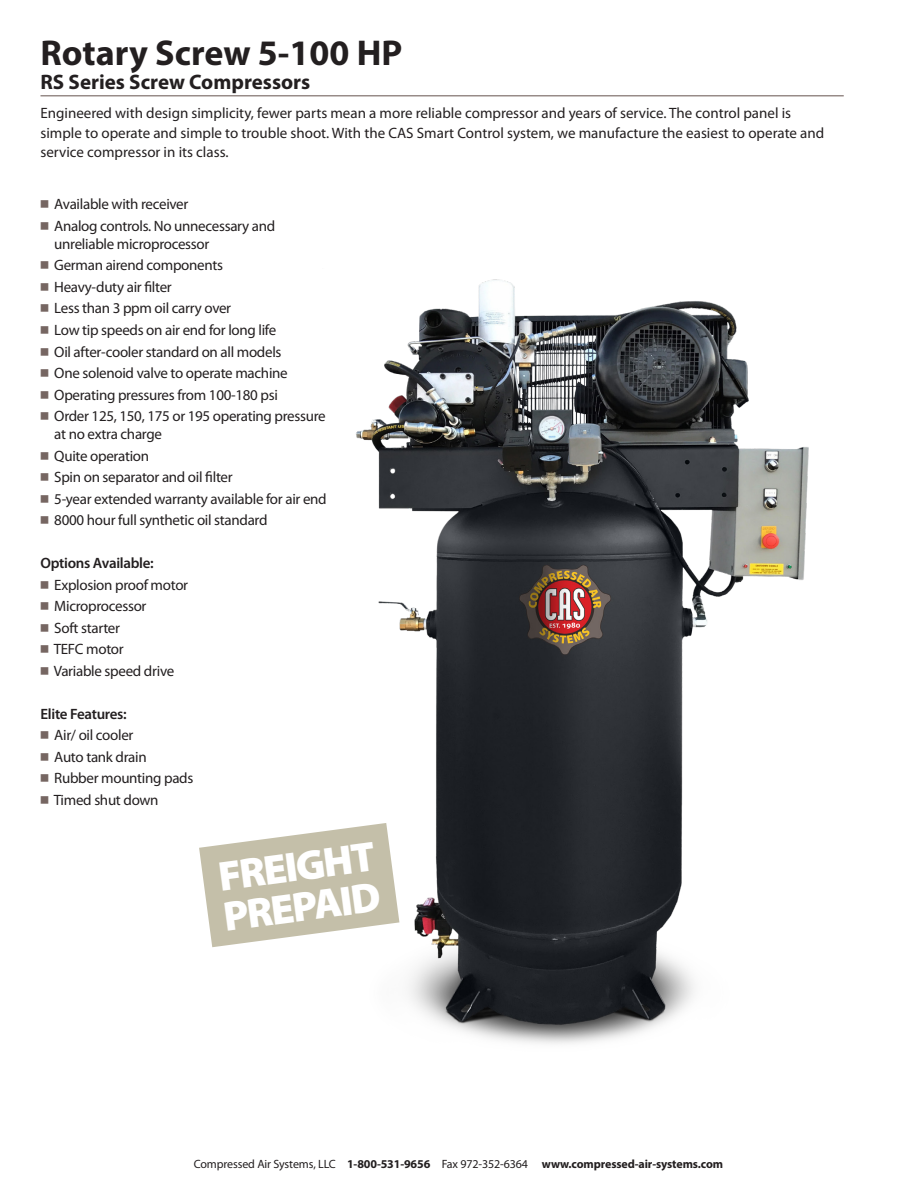
<style>
.page{position:relative;width:918px;height:1188px;background:#fff}
.page>*{position:absolute;margin:0;border:0;box-sizing:border-box;transform-origin:0 0}
.t1{font:900 42px/40.5px "Myriad Pro";color:#fff}
.product_name{font:700 36px "Myriad Pro";color:#231f20}
.product_name-2{font:700 21px "Myriad Pro";color:#231f20}
.Bullet_List{font:15px/18px "Myriad Pro";letter-spacing:-.02em;color:#231f20}
.intro_text{font:15px/19.5px "Myriad Pro";color:#231f20}
.Bullet_Subhead{font:600 15px "Myriad Pro";letter-spacing:-.02em;color:#231f20}
.t2{font:700 12px "Myriad Pro";letter-spacing:-.01em;color:#231f20}
.s1{font-family:"Universal Newswith Comm Pi";color:#766662}
.s2{font-weight:400}
</style>
<div class="page">
<hr style="left:40px;top:95px;width:804px;height:1px;background:#766662">
<svg style="left:199px;top:831px;width:123px;height:116px"></svg>
<img style="left:322px;top:279px;width:487px;height:765px">
<p class="product_name" style="left:40px;top:29px;width:363px">Rotary Screw 5-100 HP</p>
<p class="product_name-2" style="left:40px;top:68px;width:271px">RS Series Screw Compressors</p>
<p class="intro_text" style="left:40px;top:103px;width:785px">Engineered with design simplicity, fewer parts mean a more reliable compressor and years of service. The control panel is simple to operate and simple to trouble shoot. With the CAS Smart Control system, we manufacture the easiest to operate and service compressor in its class.</p>
<p class="Bullet_List" style="left:40px;top:195px;width:149px"><span class="s1">n</span> Available with receiver</p>
<p class="Bullet_List" style="left:54px;top:217px;width:223px;text-indent:-14px"><span class="s1">n</span> Analog controls. No unnecessary and unreliable microprocessor</p>
<p class="Bullet_List" style="left:40px;top:256px;width:184px"><span class="s1">n</span> German airend components</p>
<p class="Bullet_List" style="left:40px;top:278px;width:133px"><span class="s1">n</span> Heavy-duty air filter</p>
<p class="Bullet_List" style="left:40px;top:299px;width:192px"><span class="s1">n</span> Less than 3 ppm oil carry over</p>
<p class="Bullet_List" style="left:40px;top:321px;width:237px"><span class="s1">n</span> Low tip speeds on air end for long life</p>
<p class="Bullet_List" style="left:40px;top:342px;width:243px"><span class="s1">n</span> Oil after-cooler standard on all models</p>
<p class="Bullet_List" style="left:40px;top:364px;width:249px"><span class="s1">n</span> One solenoid valve to operate machine</p>
<p class="Bullet_List" style="left:40px;top:385px;width:239px"><span class="s1">n</span> Operating pressures from 100-180 psi</p>
<p class="Bullet_List" style="left:54px;top:407px;width:273px;text-indent:-14px"><span class="s1">n</span> Order 125, 150, 175 or 195 operating pressure at no extra charge</p>
<p class="Bullet_List" style="left:40px;top:446px;width:110px"><span class="s1">n</span> Quite operation</p>
<p class="Bullet_List" style="left:40px;top:468px;width:194px"><span class="s1">n</span> Spin on separator and oil filter</p>
<p class="Bullet_List" style="left:40px;top:489px;width:288px"><span class="s1">n</span> 5-year extended warranty available for air end</p>
<p class="Bullet_List" style="left:40px;top:511px;width:229px"><span class="s1">n</span> 8000 hour full synthetic oil standard</p>
<p class="Bullet_Subhead" style="left:40px;top:554px;width:115px">Options Available:</p>
<p class="Bullet_List" style="left:40px;top:575px;width:149px"><span class="s1">n</span> Explosion proof motor</p>
<p class="Bullet_List" style="left:40px;top:597px;width:108px"><span class="s1">n</span> Microprocessor</p>
<p class="Bullet_List" style="left:40px;top:618px;width:81px"><span class="s1">n</span> Soft starter</p>
<p class="Bullet_List" style="left:40px;top:640px;width:85px"><span class="s1">n</span> TEFC motor</p>
<p class="Bullet_List" style="left:40px;top:661px;width:135px"><span class="s1">n</span> Variable speed drive</p>
<p class="Bullet_Subhead" style="left:40px;top:704px;width:88px">Elite Features:</p>
<p class="Bullet_List" style="left:40px;top:726px;width:94px"><span class="s1">n</span> Air/ oil cooler</p>
<p class="Bullet_List" style="left:40px;top:747px;width:108px"><span class="s1">n</span> Auto tank drain</p>
<p class="Bullet_List" style="left:40px;top:769px;width:154px"><span class="s1">n</span> Rubber mounting pads</p>
<p class="Bullet_List" style="left:40px;top:790px;width:120px"><span class="s1">n</span> Timed shut down</p>
<p class="t1" style="left:215px;top:858px;width:160px;rotate:-8deg">FREIGHT<br>PREPAID</p>
<p class="t2" style="left:194px;top:1156px;width:531px"><span class="s2">Compressed Air Systems, LLC</span> 1-800-531-9656 <span class="s2">Fax 972-352-6364</span> www.compressed-air-systems.com</p>
</div>
